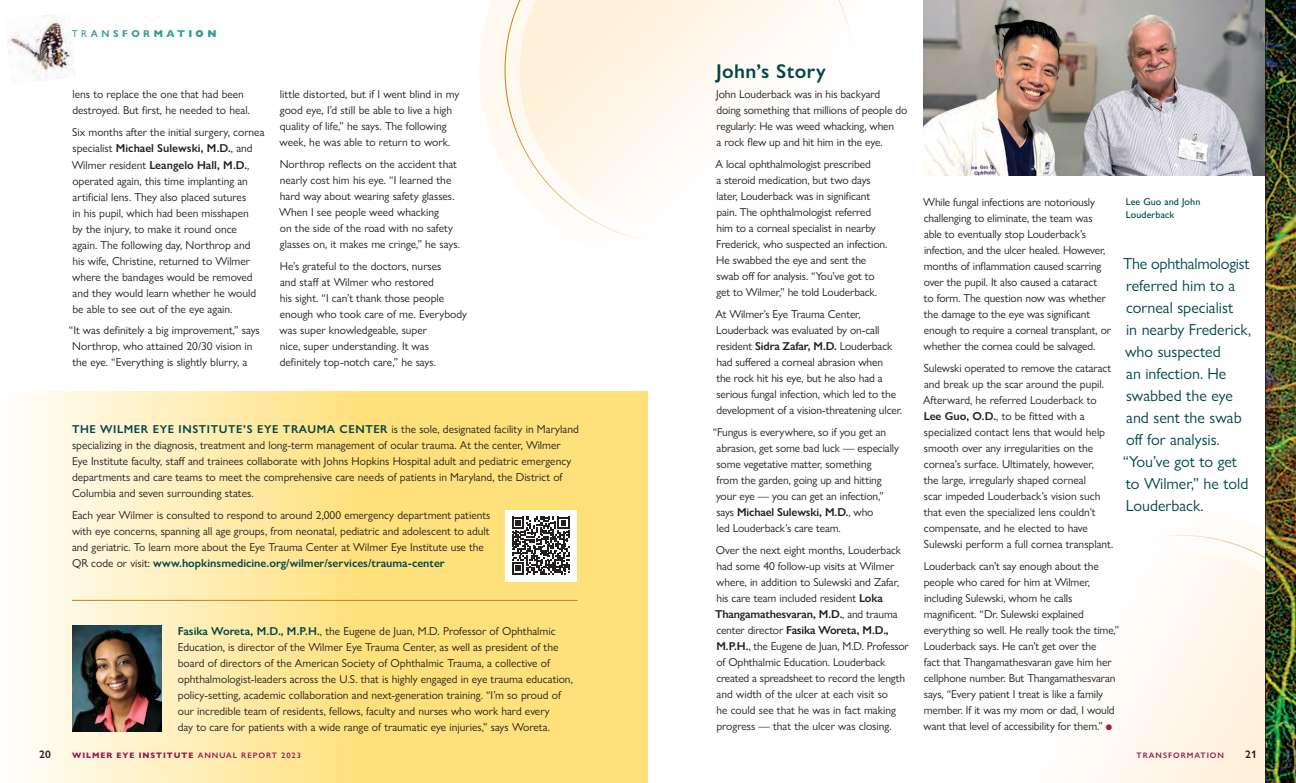
<style>
.page{position:relative;width:1296px;height:783px;background:#fff}
.page>*{position:absolute;margin:0;border:0;box-sizing:border-box;transform-origin:0 0}
.bodycopy{font:600 20px "Gill Sans Nova";letter-spacing:.02em;color:#004648}
.t1{font:16px/22px "Gill Sans Nova";color:#004648}
.bodycopy-2{font:11.5px/16px "Gill Sans Nova";color:#231f20}
.t2{font:600 11px "Gill Sans Nova";color:#231f20}
.t3{font:500 10px/13px "Gill Sans Nova";letter-spacing:.01em;color:#004648}
.t4{font:700 10px "Gill Sans Nova";color:#359d95}
.t5{font:800 8px "Gill Sans Nova";letter-spacing:.12em;color:#981b4c}
.t6{font:600 8px "Gill Sans Nova";letter-spacing:.12em;color:#981b4c}
.s1{font-weight:500}
.s2{font-weight:600}
.s3{font-weight:800}
.s4{font-weight:600;color:#004648}
.s5{color:#981b4c}
</style>
<div class="page">
<svg style="left:26px;top:392px;width:622px;height:391px;background:#fee79b"></svg>
<svg style="left:479px;top:0;width:23px;height:161px;fill:#fff9f0"></svg>
<svg style="left:502px;top:0;width:348px;height:239px"></svg>
<svg style="left:1086px;top:514px;width:180px;height:269px"></svg>
<img style="left:7px;top:15px;width:67px;height:66px">
<div style="left:505px;top:510px;width:72px;height:72px;background:#fff"></div>
<svg style="left:512px;top:517px;width:58px;height:58px"></svg>
<img style="left:72px;top:625px;width:90px;height:107px">
<img style="left:923px;top:0;width:343px;height:175px">
<hr style="left:72px;top:600px;width:506px;height:1px;background:#c48312">
<img style="left:1266px;top:0;width:30px;height:783px">
<p class="t4" style="left:72px;top:27px;width:146px"><span class="s1">TR</span><span class="s2">AN</span>SFOR<span class="s3">MAT</span><span class="s3">ION</span></p>
<p class="bodycopy-2" style="left:72px;top:86px;width:179px">lens to replace the one that had been destroyed. But first, he needed to heal.</p>
<p class="bodycopy-2" style="left:72px;top:124px;width:194px">Six months after the initial surgery, cornea specialist <span class="s2">Michael Sulewski, M.D.</span>, and Wilmer resident <span class="s2">Leangelo Hall, M.D.</span>, operated again, this time implanting an artificial lens. They also placed sutures<br>in his pupil, which had been misshapen<br>by the injury, to make it round once<br>again. The following day, Northrop and his wife, Christine, returned to Wilmer where the bandages would be removed and they would learn whether he would be able to see out of the eye again.</p>
<p class="bodycopy-2" style="left:69px;top:322px;width:192px">“It was definitely a big improvement,” says<br>Northrop, who attained 20/30 vision in the eye. “Everything is slightly blurry, a</p>
<p class="bodycopy-2" style="left:280px;top:86px;width:181px">little distorted, but if I went blind in my good eye, I’d still be able to live a high quality of life,” he says. The following week, he was able to return to work.</p>
<p class="bodycopy-2" style="left:279px;top:156px;width:182px">Northrop reflects on the accident that nearly cost him his eye. “I learned the hard way about wearing safety glasses.<br>When I see people weed whacking<br>on the side of the road with no safety glasses on, it makes me cringe,” he says.</p>
<p class="bodycopy-2" style="left:280px;top:258px;width:189px">He’s grateful to the doctors, nurses<br>and staff at Wilmer who restored<br>his sight. “I can’t thank those people enough who took care of me. Everybody was super knowledgeable, super<br>nice, super understanding. It was definitely top-notch care,” he says.</p>
<p class="bodycopy-2" style="left:72px;top:421px;width:508px"><span class="s4">THE WILMER EYE INSTITUTE’S EYE TRAUMA CENTER</span> is the sole, designated facility in Maryland specializing in the diagnosis, treatment and long-term management of ocular trauma. At the center, Wilmer Eye Institute faculty, staff and trainees collaborate with Johns Hopkins Hospital adult and pediatric emergency departments and care teams to meet the comprehensive care needs of patients in Maryland, the District of Columbia and seven surrounding states.</p>
<p class="bodycopy-2" style="left:72px;top:507px;width:420px">Each year Wilmer is consulted to respond to around 2,000 emergency department patients with eye concerns, spanning all age groups, from neonatal, pediatric and adolescent to adult and geriatric. To learn more about the Eye Trauma Center at Wilmer Eye Institute use the QR code or visit: <span class="s4">www.hopkinsmedicine.org/wilmer/services/trauma-center</span></p>
<p class="bodycopy-2" style="left:178px;top:623px;width:397px"><span class="s4">Fasika Woreta, M.D., M.P.H.</span>, the Eugene de Juan, M.D. Professor of Ophthalmic Education, is director of the Wilmer Eye Trauma Center, as well as president of the board of directors of the American Society of Ophthalmic Trauma, a collective of ophthalmologist-leaders across the U.S. that is highly engaged in eye trauma education, policy-setting, academic collaboration and next-generation training. “I’m so proud of our incredible team of residents, fellows, faculty and nurses who work hard every<br>day to care for patients with a wide range of traumatic eye injuries,” says Woreta.</p>
<p class="bodycopy" style="left:716px;top:58px;width:111px">John’s Story</p>
<p class="bodycopy-2" style="left:716px;top:86px;width:192px">John Louderback was in his backyard doing something that millions of people do regularly: He was weed whacking, when<br>a rock flew up and hit him in the eye.</p>
<p class="bodycopy-2" style="left:716px;top:156px;width:173px">A local ophthalmologist prescribed<br>a steroid medication, but two days later, Louderback was in significant pain. The ophthalmologist referred him to a corneal specialist in nearby Frederick, who suspected an infection.<br>He swabbed the eye and sent the swab off for analysis. “You’ve got to get to Wilmer,” he told Louderback.</p>
<p class="bodycopy-2" style="left:716px;top:306px;width:188px">At Wilmer’s Eye Trauma Center, Louderback was evaluated by on-call resident <span class="s2">Sidra Zafar, M.D.</span> Louderback had suffered a corneal abrasion when<br>the rock hit his eye, but he also had a serious fungal infection, which led to the development of a vision-threatening ulcer.</p>
<p class="bodycopy-2" style="left:713px;top:424px;width:188px">“Fungus is everywhere, so if you get an abrasion, get some bad luck — especially some vegetative matter, something<br>from the garden, going up and hitting your eye — you can get an infection,” says <span class="s2">Michael Sulewski, M.D.</span>, who<br>led Louderback’s care team.</p>
<p class="bodycopy-2" style="left:715px;top:542px;width:195px">Over the next eight months, Louderback had some 40 follow-up visits at Wilmer where, in addition to Sulewski and Zafar, his care team included resident <span class="s2">Loka Thangamathesvaran, M.D.</span>, and trauma center director <span class="s2">Fasika Woreta, M.D., M.P.H.</span>, the Eugene de Juan, M.D. Professor of Ophthalmic Education. Louderback created a spreadsheet to record the length and width of the ulcer at each visit so<br>he could see that he was in fact making progress — that the ulcer was closing.</p>
<p class="bodycopy-2" style="left:923px;top:194px;width:189px">While fungal infections are notoriously challenging to eliminate, the team was able to eventually stop Louderback’s infection, and the ulcer healed. However, months of inflammation caused scarring over the pupil. It also caused a cataract<br>to form. The question now was whether the damage to the eye was significant enough to require a corneal transplant, or whether the cornea could be salvaged.</p>
<p class="bodycopy-2" style="left:923px;top:360px;width:192px">Sulewski operated to remove the cataract and break up the scar around the pupil.<br>Afterward, he referred Louderback to <span class="s2">Lee Guo, O.D.</span>, to be fitted with a specialized contact lens that would help smooth over any irregularities on the cornea’s surface. Ultimately, however,<br>the large, irregularly shaped corneal<br>scar impeded Louderback’s vision such that even the specialized lens couldn’t compensate, and he elected to have Sulewski perform a full cornea transplant.</p>
<p class="bodycopy-2" style="left:924px;top:558px;width:197px">Louderback can’t say enough about the people who cared for him at Wilmer, including Sulewski, whom he calls magnificent. “Dr. Sulewski explained everything so well. He really took the time,” Louderback says. He can’t get over the<br>fact that Thangamathesvaran gave him her cellphone number. But Thangamathesvaran says, “Every patient I treat is like a family member. If it was my mom or dad, I would want that level of accessibility for them.” <span class="s5">●</span></p>
<p class="t3" style="left:1126px;top:195px;width:76px">Lee Guo and John<br>Louderback</p>
<p class="t1" style="left:1123px;top:253px;width:130px">The ophthalmologist referred him to a corneal specialist<br>in nearby Frederick, who suspected<br>an infection. He swabbed the eye and sent the swab off for analysis. “You’ve got to get to Wilmer,” he told<br>Louderback.</p>
<p class="t2" style="left:39px;top:748px;width:13px">20</p>
<p class="t5" style="left:72px;top:751px;width:231px">WILMER EYE INSTITUTE <span class="s2">ANNUAL REPORT 2023</span></p>
<p class="t6" style="left:1137px;top:751px;width:89px">TRANSFORMATION</p>
<p class="t2" style="left:1245px;top:748px;width:13px">21</p>
</div>
